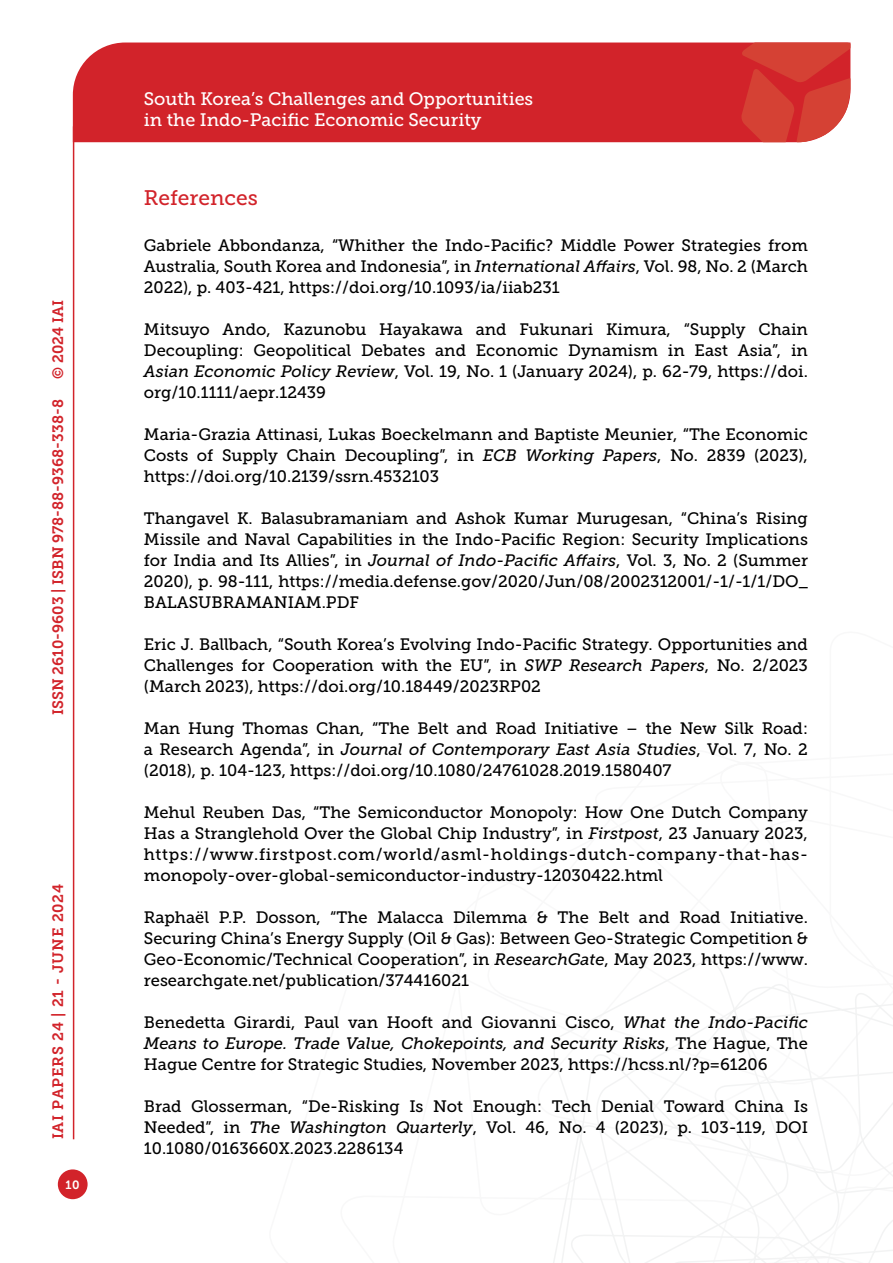
<style>
.page{position:relative;width:893px;height:1263px;background:#fff}
.page>*{position:absolute;margin:0;border:0;box-sizing:border-box;transform-origin:0 0}
.t1{font:21px "Museo Slab 500";color:#d2232a}
.t2{font:18px/21.6px "Museo Slab 500";color:#fff}
.t3{font:16.5px/21px "Museo Slab 500";color:#000;text-align:justify}
.t4{font:15px "Museo Slab 700";color:#d2232a}
.t5{font:15px "Museo Slab 700";letter-spacing:.05em;color:#d2232a}
.t6{font:12px "Museo Slab 700";color:#fff}
.s1{font-style:italic}
</style>
<div class="page">
<svg style="left:553px;top:960px;width:340px;height:303px"></svg>
<div style="left:73px;top:43px;width:668px;height:99px;background:#d2232a"></div>
<svg style="left:741px;top:43px;width:109px;height:99px;background:#d6423b"></svg>
<div style="left:58px;top:1169px;width:30px;height:30px;background:#d2232a;border-radius:50%"></div>
<hr style="left:73px;top:126px;width:1px;height:1013px;background:#d2232a">
<p class="t4" style="left:50px;top:379px;width:80px;rotate:-90deg">© 2024 IAI</p>
<p class="t4" style="left:49px;top:715px;width:317px;rotate:-90deg">ISSN 2610-9603 | ISBN 978-88-9368-338-8</p>
<p class="t5" style="left:50px;top:1139px;width:257px;rotate:-90deg">IAI Papers 24 | 21 - June 2024</p>
<p class="t6" style="left:65px;top:1178px;width:16px">10</p>
<p class="t2" style="left:144px;top:88px;width:391px">South Korea’s Challenges and Opportunities in the Indo-Pacific Economic Security</p>
<p class="t1" style="left:144px;top:186px;width:115px">References</p>
<p class="t3" style="left:144px;top:235px;width:666px">Gabriele Abbondanza, “Whither the Indo-Pacific? Middle Power Strategies from Australia, South Korea and Indonesia”, in <span class="s1">International Affairs</span>, Vol. 98, No. 2 (March 2022), p. 403-421, https://doi.org/10.1093/ia/iiab231</p>
<p class="t3" style="left:144px;top:319px;width:666px">Mitsuyo Ando, Kazunobu Hayakawa and Fukunari Kimura, “Supply Chain Decoupling: Geopolitical Debates and Economic Dynamism in East Asia”, in <span class="s1">Asian Economic Policy Review</span>, Vol. 19, No. 1 (January 2024), p. 62-79, https://doi. org/10.1111/aepr.12439</p>
<p class="t3" style="left:144px;top:424px;width:666px">Maria-Grazia Attinasi, Lukas Boeckelmann and Baptiste Meunier, “The Economic Costs of Supply Chain Decoupling”, in <span class="s1">ECB Working Papers</span>, No. 2839 (2023), https://doi.org/10.2139/ssrn.4532103</p>
<p class="t3" style="left:144px;top:508px;width:666px">Thangavel K. Balasubramaniam and Ashok Kumar Murugesan, “China’s Rising Missile and Naval Capabilities in the Indo-Pacific Region: Security Implications for India and Its Allies”, in <span class="s1">Journal of Indo-Pacific Affairs</span>, Vol. 3, No. 2 (Summer 2020), p. 98-111, https://media.defense.gov/2020/Jun/08/2002312001/-1/-1/1/DO_ BALASUBRAMANIAM.PDF</p>
<p class="t3" style="left:144px;top:634px;width:666px">Eric J. Ballbach, “South Korea’s Evolving Indo-Pacific Strategy. Opportunities and Challenges for Cooperation with the EU”, in <span class="s1">SWP Research Papers</span>, No. 2/2023 (March 2023), https://doi.org/10.18449/2023RP02</p>
<p class="t3" style="left:144px;top:718px;width:666px">Man Hung Thomas Chan, “The Belt and Road Initiative – the New Silk Road: a Research Agenda”, in <span class="s1">Journal of Contemporary East Asia Studies</span>, Vol. 7, No. 2 (2018), p. 104-123, https://doi.org/10.1080/24761028.2019.1580407</p>
<p class="t3" style="left:144px;top:802px;width:666px">Mehul Reuben Das, “The Semiconductor Monopoly: How One Dutch Company Has a Stranglehold Over the Global Chip Industry”, in <span class="s1">Firstpost</span>, 23 January 2023, https://www.firstpost.com/world/asml-holdings-dutch-company-that-has&shy;monopoly-over-global-semiconductor-industry-12030422.html</p>
<p class="t3" style="left:144px;top:907px;width:666px">Raphaël P.P. Dosson, “The Malacca Dilemma &amp; The Belt and Road Initiative.<br>Securing China’s Energy Supply (Oil &amp; Gas): Between Geo-Strategic Competition &amp; Geo-Economic/Technical Cooperation”, in <span class="s1">ResearchGate</span>, May 2023, https://www. researchgate.net/publication/374416021</p>
<p class="t3" style="left:144px;top:1012px;width:666px">Benedetta Girardi, Paul van Hooft and Giovanni Cisco, <span class="s1">What the Indo-Pacific Means to Europe. Trade Value, Chokepoints, and Security Risks</span>, The Hague, The Hague Centre for Strategic Studies, November 2023, https://hcss.nl/?p=61206</p>
<p class="t3" style="left:144px;top:1096px;width:666px">Brad Glosserman, “De-Risking Is Not Enough: Tech Denial Toward China Is Needed”, in <span class="s1">The Washington Quarterly</span>, Vol. 46, No. 4 (2023), p. 103-119, DOI 10.1080/0163660X.2023.2286134</p>
</div>
